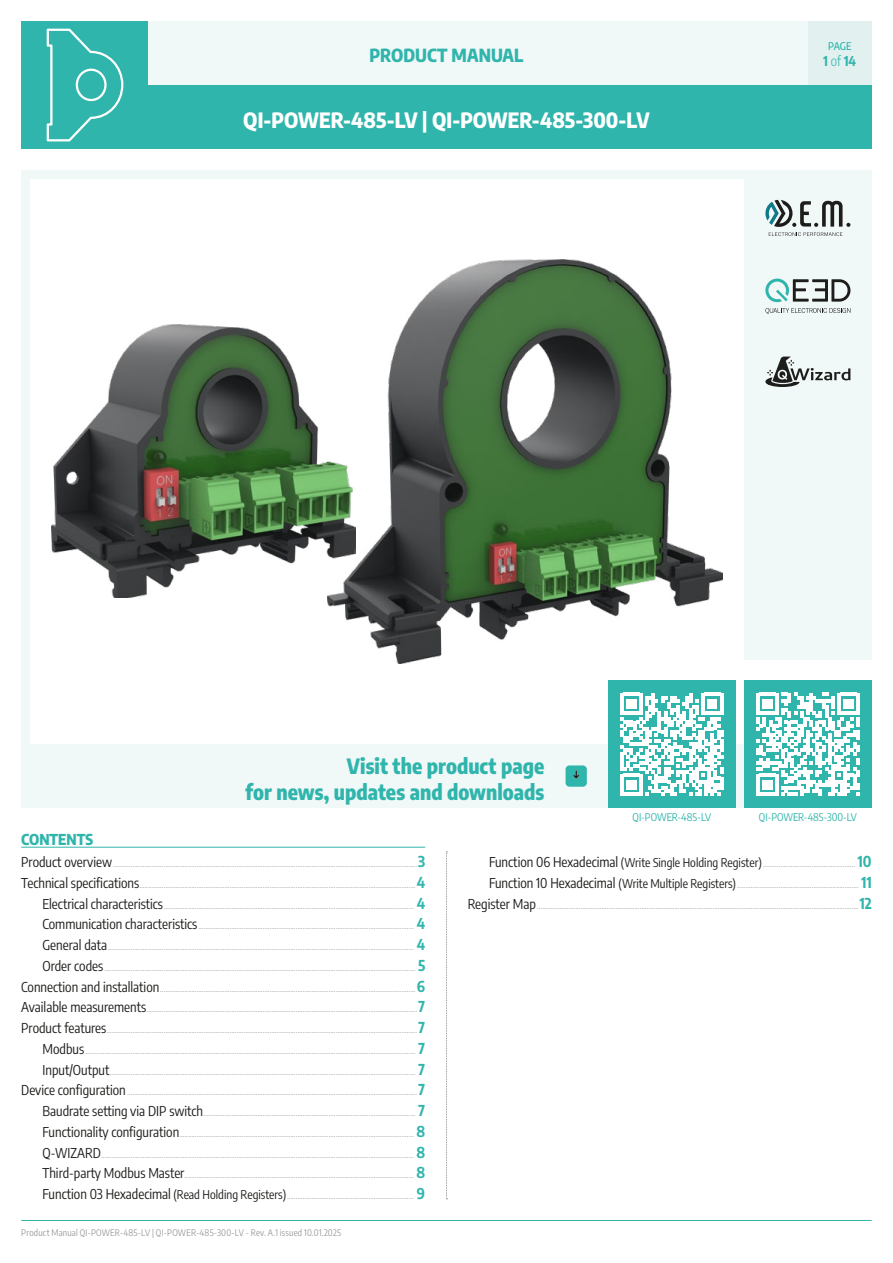
<style>
.page{position:relative;width:893px;height:1263px;background:#fff}
.page>*{position:absolute;margin:0;border:0;box-sizing:border-box;transform-origin:0 0}
.t1{font:800 21px/25.2px "Encode Sans Condensed";color:#30b5ac;text-align:right}
.t2{font:800 21px "Encode Sans Condensed";color:#fff}
.t3{font:800 18px "Encode Sans Condensed";letter-spacing:.005em;color:#30b5ac}
.t4{font:800 15px "Encode Sans Condensed";color:#30b5ac}
.t5{font:700 13.5px "Encode Sans Condensed";color:#30b5ac}
.t6{font:10.5px "Encode Sans Condensed";color:#30b5ac}
.t7{font:500 10.5px "Encode Sans Condensed";color:#30b5ac}
.t8{font:300 9px "Encode Sans Condensed";color:#878787}
.t9{font:9px "Encode Sans Condensed";letter-spacing:.025em;color:#9d9d9c}
.s1{font-weight:300}
.s2{font-weight:400;font-size:13.5px;color:#1d1d1b}
.s3{font-weight:700;font-size:15px;color:#30b5ac}
.s4{font-weight:400;font-size:12px;color:#1d1d1b}
</style>
<div class="page">
<div style="left:744px;top:170px;width:128px;height:489px;background:#f1f8f8"></div>
<svg style="left:765px;top:308px;width:85px;height:6px"></svg>
<svg style="left:765px;top:279px;width:85px;height:23px"></svg>
<div style="left:21px;top:21px;width:128px;height:128px;background:#30b5ac"></div>
<div style="left:21px;top:85px;width:851px;height:64px;background:#30b5ac"></div>
<div style="left:808px;top:21px;width:64px;height:64px;background:#e2f1f0"></div>
<div style="left:149px;top:21px;width:659px;height:64px;background:#f1f8f8"></div>
<svg style="left:46px;top:28px;width:78px;height:114px"></svg>
<hr style="left:22px;top:1220px;width:849px;height:1px;background:#30b5ac">
<svg style="left:765px;top:356px;width:85px;height:31px"></svg>
<div style="left:21px;top:744px;width:851px;height:64px;background:#f1f8f8"></div>
<div style="left:744px;top:680px;width:128px;height:128px;background:#30b5ac"></div>
<div style="left:21px;top:170px;width:9px;height:638px;background:#f1f8f8"></div>
<div style="left:21px;top:170px;width:723px;height:9px;background:#f1f8f8"></div>
<svg style="left:765px;top:200px;width:85px;height:36px"></svg>
<hr style="left:21px;top:847px;width:404px;height:1px;background:#30b5ac">
<img style="left:51px;top:325px;width:276px;height:273px">
<img style="left:327px;top:259px;width:396px;height:404px">
<svg style="left:446px;top:851px;width:1px;height:348px"></svg>
<svg style="left:756px;top:692px;width:104px;height:104px"></svg>
<div style="left:566px;top:765px;width:21px;height:22px;background:#30b5ac;border-radius:4px"></div>
<svg style="left:573px;top:770px;width:6px;height:8px"></svg>
<div style="left:608px;top:680px;width:128px;height:128px;background:#30b5ac"></div>
<svg style="left:620px;top:692px;width:104px;height:104px"></svg>
<h2 class="t3" style="left:370px;top:42px;width:155px">PRODUCT MANUAL</h2>
<h1 class="t2" style="left:243px;top:104px;width:408px">QI-POWER-485-LV | QI-POWER-485-300-LV</h1>
<p class="t7" style="left:828px;top:38px;width:25px">PAGE</p>
<h3 class="t5" style="left:823px;top:51px;width:34px">1 <span class="s1">of</span> 14</h3>
<h1 class="t1" style="left:246px;top:752px;width:300px">Visit the product page<br>for news, updates and downloads</h1>
<h3 class="t4" style="left:21px;top:827px;width:73px">CONTENTS</h3>
<p class="t8" style="left:21px;top:857px;width:405px"><span class="s2">Product overview</span>...............................................................................................................................................................................<span class="s3">3</span></p>
<p class="t8" style="left:21px;top:878px;width:405px"><span class="s2">Technical specifications</span>...............................................................................................................................................................<span class="s3">4</span></p>
<p class="t8" style="left:43px;top:899px;width:384px"><span class="s2">Electrical characteristics</span>................................................................................................................................................ <span class="s3">4</span></p>
<p class="t8" style="left:43px;top:920px;width:384px"><span class="s2">Communication characteristics</span>............................................................................................................................ <span class="s3">4</span></p>
<p class="t8" style="left:43px;top:940px;width:384px"><span class="s2">General data</span>................................................................................................................................................................................ <span class="s3">4</span></p>
<p class="t8" style="left:43px;top:961px;width:384px"><span class="s2">Order codes</span>................................................................................................................................................................................... <span class="s3">5</span></p>
<p class="t8" style="left:21px;top:982px;width:405px"><span class="s2">Connection and installation</span>................................................................................................................................................... <span class="s3">6</span></p>
<p class="t8" style="left:21px;top:1003px;width:405px"><span class="s2">Available measurements</span>............................................................................................................................................................<span class="s3">7</span></p>
<p class="t8" style="left:21px;top:1023px;width:405px"><span class="s2">Product features</span>...................................................................................................................................................................................<span class="s3">7</span></p>
<p class="t8" style="left:43px;top:1044px;width:384px"><span class="s2">Modbus</span>.............................................................................................................................................................................................. <span class="s3">7</span></p>
<p class="t8" style="left:43px;top:1065px;width:384px"><span class="s2">Input/Output</span>................................................................................................................................................................................ <span class="s3">7</span></p>
<p class="t8" style="left:21px;top:1086px;width:405px"><span class="s2">Device configuration</span> .......................................................................................................................................................................<span class="s3">7</span></p>
<p class="t8" style="left:43px;top:1106px;width:384px"><span class="s2">Baudrate setting via DIP switch</span>.......................................................................................................................... <span class="s3">7</span></p>
<p class="t8" style="left:43px;top:1127px;width:384px"><span class="s2">Functionality configuration</span>....................................................................................................................................... <span class="s3">8</span></p>
<p class="t8" style="left:43px;top:1148px;width:384px"><span class="s2">Q-WIZARD</span>.................................................................................................................................................................................... <span class="s3">8</span></p>
<p class="t8" style="left:43px;top:1169px;width:384px"><span class="s2">Third-party Modbus Master</span>.................................................................................................................................... <span class="s3">8</span></p>
<p class="t8" style="left:43px;top:1189px;width:384px"><span class="s2">Function 03 Hexadecimal</span> <span class="s4">(Read Holding Registers)</span>......................................................................... <span class="s3">9</span></p>
<p class="t9" style="left:21px;top:1226px;width:321px">Product Manual QI-POWER-485-LV | QI-POWER-485-300-LV - Rev. A.1 issued 10.01.2025</p>
<p class="t6" style="left:633px;top:809px;width:80px">QI-POWER-485-LV</p>
<p class="t6" style="left:759px;top:809px;width:99px">QI-POWER-485-300-LV</p>
<p class="t8" style="left:489px;top:857px;width:384px"><span class="s2">Function 06 Hexadecimal</span> <span class="s4">(Write Single Holding Register)</span>..................................................... <span class="s3">10</span></p>
<p class="t8" style="left:489px;top:878px;width:384px"><span class="s2">Function 10 Hexadecimal</span> <span class="s4">(Write Multiple Registers)</span>...................................................................... <span class="s3">11</span></p>
<p class="t8" style="left:468px;top:899px;width:405px"><span class="s2">Register Map</span>.........................................................................................................................................................................................<span class="s3">12</span></p>
</div>
